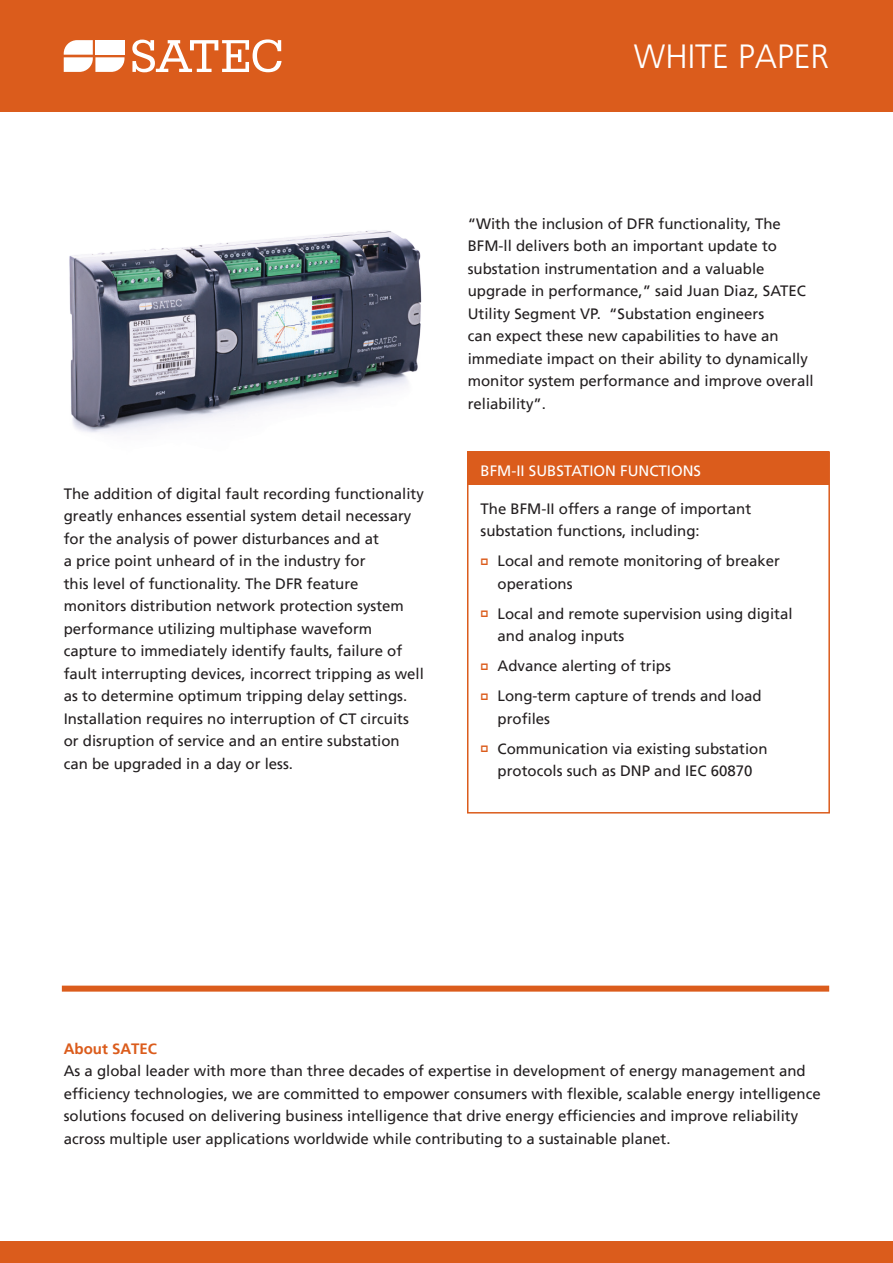
<style>
.page{position:relative;width:893px;height:1263px;background:#fff}
.page>*{position:absolute;margin:0;border:0;box-sizing:border-box;transform-origin:0 0}
.t1{font:300 33.45px "Frutiger LT";color:#fff}
.t2{font:15px/22.5px "Frutiger LT";color:#231f20}
.t3{font:15px "Frutiger LT";color:#fff}
.t4{font:700 15px "Frutiger LT";color:#db5c1c}
</style>
<div class="page">
<div style="left:0;top:0;width:893px;height:112px;background:#db5c1c"></div>
<svg style="left:132px;top:39px;width:150px;height:33px"></svg>
<svg style="left:64px;top:40px;width:60px;height:32px;background:#f8e2d7"></svg>
<div style="left:0;top:1242px;width:893px;height:21px;background:#db5c1c"></div>
<img style="left:69px;top:230px;width:353px;height:203px">
<div style="left:62px;top:986px;width:767px;height:6px;background:#db5c1c"></div>
<div style="left:467px;top:451px;width:363px;height:362px;border:2px solid #db5c1c"></div>
<div style="left:468px;top:451px;width:361px;height:34px;background:#db5c1c"></div>
<h1 class="t1" style="left:634px;top:38px;width:197px">WHITE PAPER</h1>
<p class="t2" style="left:468px;top:212px;width:315px">“With the inclusion of DFR functionality, The</p>
<p class="t2" style="left:468px;top:235px;width:311px">BFM-ll delivers both an important update to</p>
<p class="t2" style="left:468px;top:257px;width:298px">substation instrumentation and a valuable</p>
<p class="t2" style="left:468px;top:280px;width:340px">upgrade in performance,” said Juan Diaz, SATEC</p>
<p class="t2" style="left:609px;top:302px;width:157px">“Substation engineers</p>
<p class="t2" style="left:468px;top:302px;width:347px">Utility Segment VP.<br>can expect these new capabilities to have an immediate impact on their ability to dynamically monitor system performance and improve overall reliability .“</p>
<p class="t2" style="left:64px;top:482px;width:362px">The addition of digital fault recording functionality greatly enhances essential system detail necessary for the analysis of power disturbances and at<br>a price point unheard of in the industry for<br>this level of functionality. The DFR feature monitors distribution network protection system performance utilizing multiphase waveform capture to immediately identify faults, failure of fault interrupting devices, incorrect tripping as well as to determine optimum tripping delay settings.<br>Installation requires no interruption of CT circuits or disruption of service and an entire substation can be upgraded in a day or less.</p>
<p class="t3" style="left:480px;top:462px;width:222px">BFM-II SUBSTATION FUNCTIONS</p>
<p class="t2" style="left:480px;top:497px;width:272px">The BFM-II offers a range of important substation functions, including:</p>
<p class="t2" style="left:497px;top:550px;width:284px">Local and remote monitoring of breaker operations</p>
<p class="t2" style="left:497px;top:602px;width:297px">Local and remote supervision using digital and analog inputs</p>
<p class="t2" style="left:497px;top:651px;width:266px;line-height:30px">Advance alerting of trips<br>Long-term capture of trends and load</p>
<p class="t2" style="left:497px;top:704px;width:272px;line-height:30px">profiles<br>Communication via existing substation</p>
<p class="t2" style="left:497px;top:760px;width:257px">protocols such as DNP and IEC 60870</p>
<p class="t4" style="left:64px;top:1040px;width:95px">About SATEC</p>
<p class="t2" style="left:64px;top:1060px;width:758px">As a global leader with more than three decades of expertise in development of energy management and efficiency technologies, we are committed to empower consumers with flexible, scalable energy intelligence solutions focused on delivering business intelligence that drive energy efficiencies and improve reliability across multiple user applications worldwide while contributing to a sustainable planet.</p>
</div>
